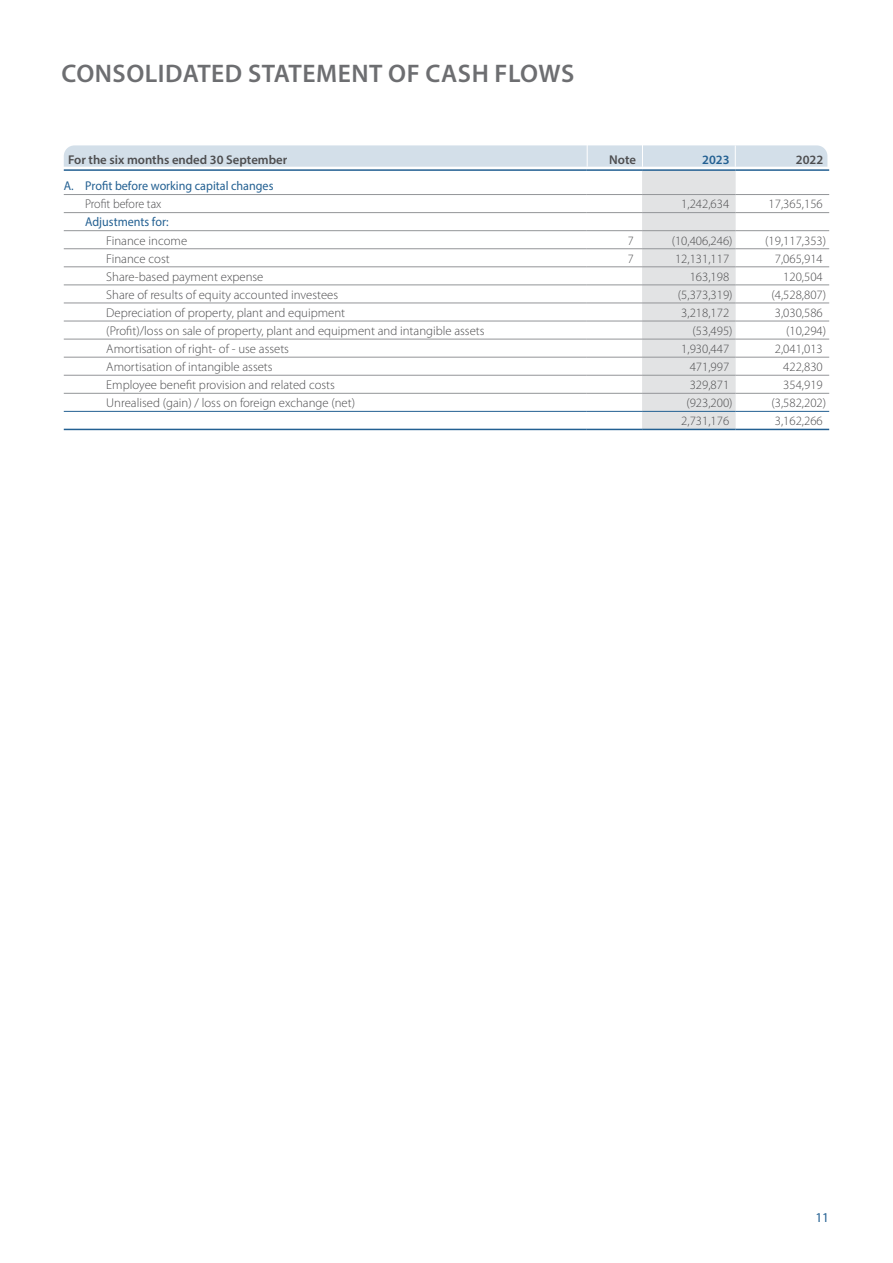
<style>
.page{position:relative;width:893px;height:1263px;background:#fff}
.page>*{position:absolute;margin:0;border:0;box-sizing:border-box;transform-origin:0 0}
.t1{font:600 25.5px "Myriad Pro";letter-spacing:.02em;color:#6d6e71}
.t2{font:13.5px "Myriad Pro";color:#236092}
.t3{font:300 12.75px "Myriad Pro";color:#4d4d4f}
.t4{font:12.75px "Myriad Pro";color:#236092;scale:.95 1}
.t5{font:600 12.75px "Myriad Pro";color:#4d4d4f}
.t6{font:300 12.75px "Myriad Pro";color:#4d4d4f;scale:.95 1}
.t7{font:600 12.75px "Myriad Pro";color:#236092}
</style>
<div class="page">
<hr style="left:736px;top:169px;width:93px;height:2px;background:#236092">
<hr style="left:736px;top:375px;width:93px;height:1px;background:#939598">
<hr style="left:736px;top:393px;width:93px;height:1px;background:#939598">
<hr style="left:736px;top:411px;width:93px;height:1px;background:#236092">
<hr style="left:64px;top:429px;width:523px;height:1px;background:#236092">
<hr style="left:587px;top:429px;width:55px;height:1px;background:#236092">
<hr style="left:642px;top:429px;width:94px;height:1px;background:#236092">
<hr style="left:736px;top:429px;width:93px;height:1px;background:#236092">
<hr style="left:736px;top:194px;width:93px;height:1px;background:#939598">
<hr style="left:736px;top:212px;width:93px;height:1px;background:#939598">
<hr style="left:736px;top:230px;width:93px;height:1px;background:#939598">
<hr style="left:736px;top:248px;width:93px;height:1px;background:#939598">
<hr style="left:736px;top:267px;width:93px;height:1px;background:#939598">
<hr style="left:736px;top:285px;width:93px;height:1px;background:#939598">
<hr style="left:736px;top:303px;width:93px;height:1px;background:#939598">
<hr style="left:736px;top:321px;width:93px;height:1px;background:#939598">
<hr style="left:736px;top:339px;width:93px;height:1px;background:#939598">
<hr style="left:736px;top:357px;width:93px;height:1px;background:#939598">
<svg style="left:64px;top:145px;width:763px;height:284px"></svg>
<h1 class="t1" style="left:62px;top:57px;width:514px">CONSOLIDATED STATEMENT OF CASH FLOWS</h1>
<p class="t5" style="left:68px;top:151px;width:221px">For the six months ended 30 September</p>
<p class="t5" style="left:609px;top:151px;width:28px">Note</p>
<p class="t7" style="left:702px;top:151px;width:29px">2023</p>
<p class="t5" style="left:796px;top:151px;width:29px">2022</p>
<p class="t4" style="left:64px;top:178px;width:222px">A. Profit before working capital changes</p>
<p class="t6" style="left:85px;top:197px;width:82px">Profit before tax</p>
<p class="t3" style="left:681px;top:197px;width:49px">1,242,634</p>
<p class="t3" style="left:769px;top:197px;width:56px">17,365,156</p>
<p class="t4" style="left:85px;top:214px;width:89px">Adjustments for:</p>
<p class="t3" style="left:106px;top:233px;width:82px">Finance income</p>
<p class="t6" style="left:628px;top:233px;width:8px">7</p>
<p class="t3" style="left:672px;top:233px;width:62px">(10,406,246)</p>
<p class="t3" style="left:765px;top:233px;width:62px">(19,117,353)</p>
<p class="t3" style="left:106px;top:251px;width:65px">Finance cost</p>
<p class="t6" style="left:628px;top:251px;width:8px">7</p>
<p class="t3" style="left:675px;top:251px;width:56px">12,131,117</p>
<p class="t3" style="left:775px;top:251px;width:49px">7,065,914</p>
<p class="t3" style="left:106px;top:269px;width:159px">Share-based payment expense</p>
<p class="t3" style="left:690px;top:269px;width:41px">163,198</p>
<p class="t3" style="left:783px;top:269px;width:41px">120,504</p>
<p class="t3" style="left:106px;top:287px;width:233px">Share of results of equity accounted investees</p>
<p class="t3" style="left:678px;top:287px;width:56px">(5,373,319)</p>
<p class="t3" style="left:771px;top:287px;width:56px">(4,528,807)</p>
<p class="t3" style="left:106px;top:305px;width:240px">Depreciation of property, plant and equipment</p>
<p class="t3" style="left:681px;top:305px;width:49px">3,218,172</p>
<p class="t3" style="left:775px;top:305px;width:49px">3,030,586</p>
<p class="t3" style="left:106px;top:324px;width:380px">(Profit)/loss on sale of property, plant and equipment and intangible assets</p>
<p class="t3" style="left:693px;top:324px;width:42px">(53,495)</p>
<p class="t3" style="left:786px;top:324px;width:42px">(10,294)</p>
<p class="t3" style="left:106px;top:342px;width:184px">Amortisation of right- of - use assets</p>
<p class="t3" style="left:681px;top:342px;width:49px">1,930,447</p>
<p class="t3" style="left:775px;top:342px;width:49px">2,041,013</p>
<p class="t3" style="left:106px;top:360px;width:168px">Amortisation of intangible assets</p>
<p class="t3" style="left:690px;top:360px;width:41px">471,997</p>
<p class="t3" style="left:783px;top:360px;width:41px">422,830</p>
<p class="t3" style="left:106px;top:378px;width:230px">Employee benefit provision and related costs</p>
<p class="t3" style="left:690px;top:378px;width:41px">329,871</p>
<p class="t3" style="left:783px;top:378px;width:41px">354,919</p>
<p class="t3" style="left:106px;top:396px;width:250px">Unrealised (gain) / loss on foreign exchange (net)</p>
<p class="t3" style="left:686px;top:396px;width:48px">(923,200)</p>
<p class="t3" style="left:771px;top:396px;width:56px">(3,582,202)</p>
<p class="t3" style="left:681px;top:414px;width:49px">2,731,176</p>
<p class="t3" style="left:775px;top:414px;width:49px">3,162,266</p>
<p class="t2" style="left:815px;top:1209px;width:15px">11</p>
</div>
